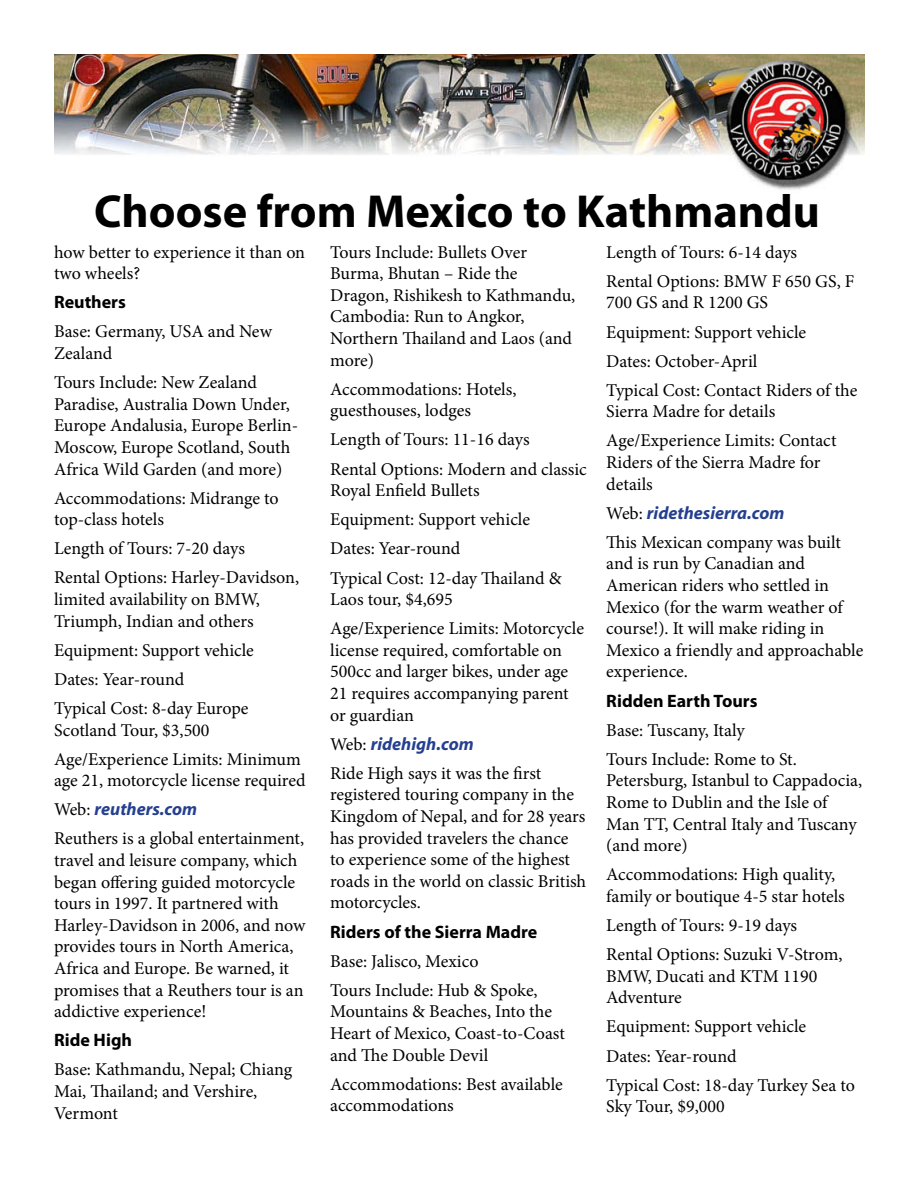
<style>
.page{position:relative;width:918px;height:1188px;background:#fff}
.page>*{position:absolute;margin:0;border:0;box-sizing:border-box;transform-origin:0 0}
.Headline{font:700 46.5px "Myriad";color:#000}
.body_copy{font:18px/21.6px "Minion Pro";color:#000}
.subhead_embedded{font:700 18px "Myriad Pro";color:#000}
.body_copy-2{font:italic 700 18px "Myriad";color:#25408f}
.s1{font-family:"Minion Pro";font-weight:400;font-style:normal;color:#000}
</style>
<div class="page">
<img style="left:54px;top:54px;width:810px;height:136px">
<p class="Headline" style="left:94px;top:187px;width:727px">Choose from Mexico to Kathmandu</p>
<p class="body_copy" style="left:54px;top:241px;width:253px">how better to experience it than on two wheels?</p>
<p class="subhead_embedded" style="left:54px;top:290px;width:73px">Reuthers</p>
<p class="body_copy" style="left:54px;top:321px;width:220px">Base: Germany, USA and New<br>Zealand</p>
<p class="body_copy" style="left:54px;top:372px;width:246px">Tours Include: New Zealand<br>Paradise, Australia Down Under,<br>Europe Andalusia, Europe Berlin-<br>Moscow, Europe Scotland, South<br>Africa Wild Garden (and more)</p>
<p class="body_copy" style="left:54px;top:487px;width:226px">Accommodations: Midrange to top-class hotels</p>
<p class="body_copy" style="left:54px;top:538px;width:192px">Length of Tours: 7-20 days</p>
<p class="body_copy" style="left:54px;top:567px;width:247px">Rental Options: Harley-Davidson, limited availability on BMW,<br>Triumph, Indian and others</p>
<p class="body_copy" style="left:54px;top:639px;width:201px">Equipment: Support vehicle</p>
<p class="body_copy" style="left:54px;top:668px;width:132px">Dates: Year-round</p>
<p class="body_copy" style="left:54px;top:697px;width:196px">Typical Cost: 8-day Europe<br>Scotland Tour, $3,500</p>
<p class="body_copy" style="left:54px;top:748px;width:253px">Age/Experience Limits: Minimum age 21, motorcycle license required</p>
<p class="body_copy-2" style="left:54px;top:800px;width:145px"><span class="s1">Web:</span> reuthers.com</p>
<p class="body_copy" style="left:54px;top:828px;width:253px">Reuthers is a global entertainment, travel and leisure company, which began offering guided motorcycle tours in 1997. It partnered with<br>Harley-Davidson in 2006, and now provides tours in North America,<br>Africa and Europe. Be warned, it promises that a Reuthers tour is an addictive experience!</p>
<p class="subhead_embedded" style="left:54px;top:1029px;width:80px">Ride High</p>
<p class="body_copy" style="left:54px;top:1059px;width:240px">Base: Kathmandu, Nepal; Chiang<br>Mai, Thailand; and Vershire,<br>Vermont</p>
<p class="body_copy" style="left:330px;top:241px;width:247px">Tours Include: Bullets Over<br>Burma, Bhutan – Ride the<br>Dragon, Rishikesh to Kathmandu,<br>Cambodia: Run to Angkor,<br>Northern Thailand and Laos (and more)</p>
<p class="body_copy" style="left:330px;top:378px;width:188px">Accommodations: Hotels, guesthouses, lodges</p>
<p class="body_copy" style="left:330px;top:429px;width:201px">Length of Tours: 11-16 days</p>
<p class="body_copy" style="left:330px;top:458px;width:258px">Rental Options: Modern and classic<br>Royal Enfield Bullets</p>
<p class="body_copy" style="left:330px;top:509px;width:201px">Equipment: Support vehicle</p>
<p class="body_copy" style="left:330px;top:538px;width:132px">Dates: Year-round</p>
<p class="body_copy" style="left:330px;top:567px;width:233px">Typical Cost: 12-day Thailand &amp;<br>Laos tour, $4,695</p>
<p class="body_copy" style="left:330px;top:618px;width:255px">Age/Experience Limits: Motorcycle license required, comfortable on<br>500cc and larger bikes, under age<br>21 requires accompanying parent or guardian</p>
<p class="body_copy-2" style="left:330px;top:734px;width:145px"><span class="s1">Web:</span> ridehigh.com</p>
<p class="body_copy" style="left:330px;top:762px;width:258px">Ride High says it was the first registered touring company in the<br>Kingdom of Nepal, and for 28 years has provided travelers the chance to experience some of the highest roads in the world on classic British motorcycles.</p>
<p class="subhead_embedded" style="left:330px;top:920px;width:209px">Riders of the Sierra Madre</p>
<p class="body_copy" style="left:330px;top:950px;width:150px">Base: Jalisco, Mexico</p>
<p class="body_copy" style="left:330px;top:979px;width:236px">Tours Include: Hub &amp; Spoke,<br>Mountains &amp; Beaches, Into the<br>Heart of Mexico, Coast-to-Coast and The Double Devil</p>
<p class="body_copy" style="left:330px;top:1073px;width:234px">Accommodations: Best available accommodations</p>
<p class="body_copy" style="left:606px;top:241px;width:192px">Length of Tours: 6-14 days</p>
<p class="body_copy" style="left:606px;top:270px;width:250px">Rental Options: BMW F 650 GS, F<br>700 GS and R 1200 GS</p>
<p class="body_copy" style="left:606px;top:321px;width:201px">Equipment: Support vehicle</p>
<p class="body_copy" style="left:606px;top:350px;width:153px">Dates: October-April</p>
<p class="body_copy" style="left:606px;top:379px;width:253px">Typical Cost: Contact Riders of the<br>Sierra Madre for details</p>
<p class="body_copy" style="left:606px;top:430px;width:232px">Age/Experience Limits: Contact<br>Riders of the Sierra Madre for details</p>
<p class="body_copy-2" style="left:606px;top:503px;width:180px"><span class="s1">Web:</span> ridethesierra.com</p>
<p class="body_copy" style="left:606px;top:531px;width:259px">This Mexican company was built and is run by Canadian and<br>American riders who settled in<br>Mexico (for the warm weather of course!). It will make riding in<br>Mexico a friendly and approachable experience.</p>
<p class="subhead_embedded" style="left:606px;top:689px;width:153px">Ridden Earth Tours</p>
<p class="body_copy" style="left:606px;top:719px;width:140px">Base: Tuscany, Italy</p>
<p class="body_copy" style="left:606px;top:748px;width:257px">Tours Include: Rome to St.<br>Petersburg, Istanbul to Cappadocia,<br>Rome to Dublin and the Isle of<br>Man TT, Central Italy and Tuscany (and more)</p>
<p class="body_copy" style="left:606px;top:864px;width:240px">Accommodations: High quality, family or boutique 4-5 star hotels</p>
<p class="body_copy" style="left:606px;top:915px;width:192px">Length of Tours: 9-19 days</p>
<p class="body_copy" style="left:606px;top:944px;width:238px">Rental Options: Suzuki V-Strom,<br>BMW, Ducati and KTM 1190<br>Adventure</p>
<p class="body_copy" style="left:606px;top:1016px;width:201px">Equipment: Support vehicle</p>
<p class="body_copy" style="left:606px;top:1045px;width:132px">Dates: Year-round</p>
<p class="body_copy" style="left:606px;top:1074px;width:250px">Typical Cost: 18-day Turkey Sea to<br>Sky Tour, $9,000</p>
</div>
